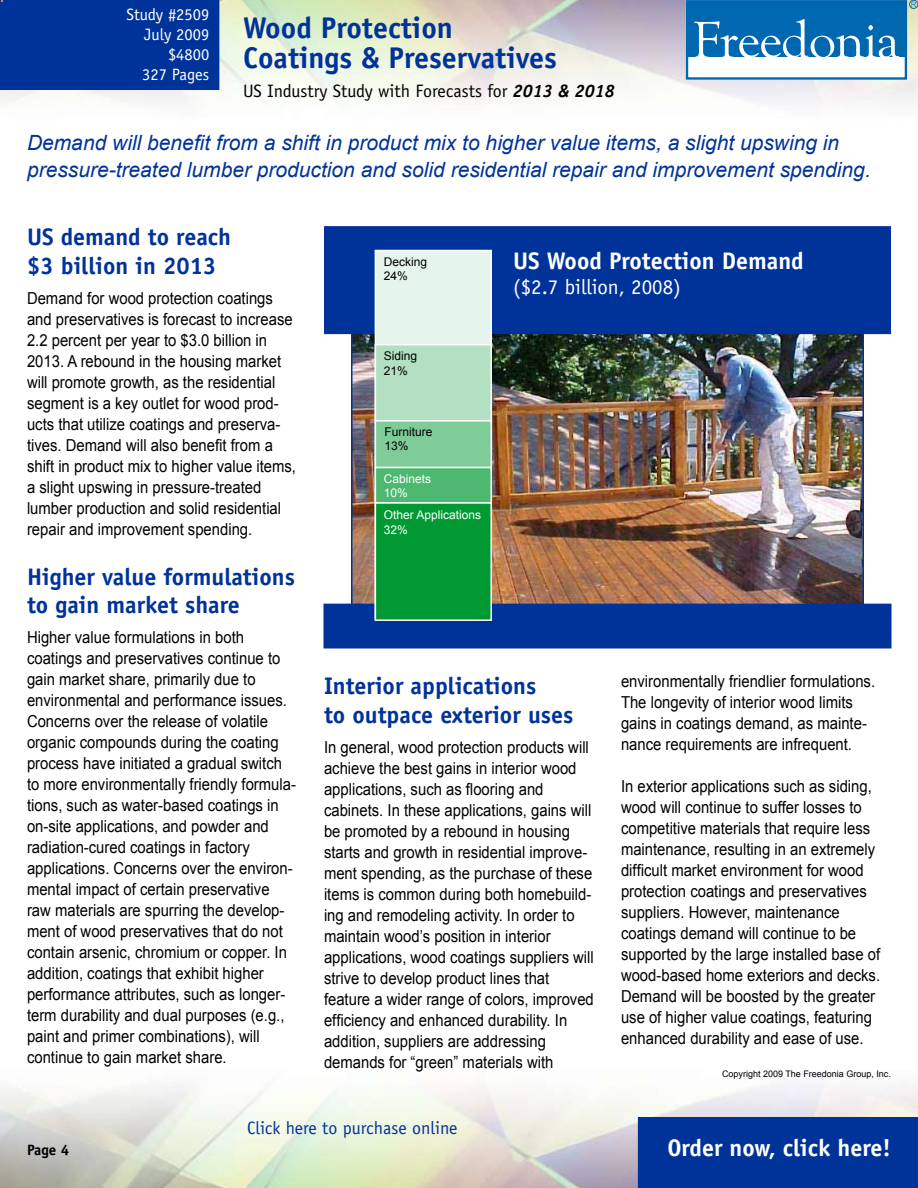
<style>
.page{position:relative;width:918px;height:1188px;background:#fff}
.page>*{position:absolute;margin:0;border:0;box-sizing:border-box;transform-origin:0 0}
.t1{font:700 30px/30px "Officina Sans";color:#039}
.t2{font:700 24px/28.8px "Officina Sans";color:#039}
.t3{font:700 24px "Officina Sans";color:#fff}
.t4{font:italic 21px/27px "Arial";color:#039}
.t5{font:21px "Officina Sans";color:#fff}
.t6{font:18px "Officina Sans";color:#000}
.t7{font:18px "Officina Sans";color:#039}
.t8{font:16.5px/21px "Arial";color:#000;scale:.9 1}
.t9{font:16.5px/19.8px "Officina Sans";color:#fff;text-align:right}
.t10{font:700 15px "Officina Sans";color:#000}
.t11{font:12px/14.2px "Arial";color:#000}
.t12{font:12px/14.2px "Arial";color:#fff}
.t13{font:9px "Arial";color:#000}
.s1{font-weight:700;font-style:italic}
</style>
<div class="page">
<div style="left:638px;top:1117px;width:280px;height:71px;background:#039"></div>
<div style="left:686px;top:0;width:221px;height:80px;border:2px solid #0067b1"></div>
<div style="left:687px;top:1px;width:218px;height:56px;background:#0067b1"></div>
<svg style="left:694px;top:19px;width:205px;height:38px"></svg>
<div style="left:909px;top:0;width:9px;height:9px;border:1px solid #0067b1;border-radius:50%"></div>
<svg style="left:911px;top:2px;width:5px;height:5px"></svg>
<img style="left:354px;top:334px;width:507px;height:270px">
<div style="left:325px;top:227px;width:565px;height:106px;background:#039"></div>
<div style="left:324px;top:226px;width:567px;height:108px;border:2px solid #039"></div>
<div style="left:0;top:0;width:219px;height:90px;background:#039"></div>
<div style="left:324px;top:604px;width:567px;height:44px;background:#039"></div>
<div style="left:375px;top:250px;width:116px;height:369px;background:#e6f5eb"></div>
<div style="left:375px;top:250px;width:117px;height:370px;border:2px solid #fff"></div>
<div style="left:375px;top:345px;width:116px;height:76px;background:#b3e0c2"></div>
<div style="left:375px;top:344px;width:117px;height:78px;border:2px solid #fff"></div>
<div style="left:375px;top:421px;width:116px;height:47px;background:#80cc99"></div>
<div style="left:375px;top:420px;width:117px;height:48px;border:2px solid #fff"></div>
<div style="left:375px;top:468px;width:116px;height:35px;background:#4db870"></div>
<div style="left:375px;top:467px;width:117px;height:37px;border:2px solid #fff"></div>
<div style="left:375px;top:503px;width:116px;height:117px;background:#093"></div>
<div style="left:375px;top:502px;width:117px;height:119px;border:2px solid #fff"></div>
<p class="t9" style="left:126px;top:5px;width:84px">Study #2509<br>July 2009 $4800<br>327 Pages</p>
<h1 class="t1" style="left:243px;top:12px;width:315px">Wood Protection<br>Coatings &amp; Preservatives</h1>
<p class="t6" style="left:243px;top:81px;width:373px">US Industry Study with Forecasts for <span class="s1">2013 &amp; 2018</span></p>
<p class="t4" style="left:27px;top:130px;width:845px">Demand will benefit from a shift in product mix to higher value items, a slight upswing in pressure-treated lumber production and solid residential repair and improvement spending.</p>
<h2 class="t2" style="left:27px;top:222px;width:205px">US demand to reach $3 billion in 2013</h2>
<p class="t8" style="left:27px;top:288px;width:300px">Demand for wood protection coatings and preservatives is forecast to increase 2.2 percent per year to $3.0 billion in 2013. A rebound in the housing market will promote growth, as the residential segment is a key outlet for wood prod&shy;ucts that utilize coatings and preserva&shy;tives. Demand will also benefit from a shift in product mix to higher value items, a slight upswing in pressure-treated lumber production and solid residential repair and improvement spending.</p>
<h2 class="t2" style="left:27px;top:562px;width:270px">Higher value formulations to gain market share</h2>
<p class="t8" style="left:27px;top:627px;width:300px">Higher value formulations in both coatings and preservatives continue to gain market share, primarily due to environmental and performance issues.<br>Concerns over the release of volatile organic compounds during the coating process have initiated a gradual switch to more environmentally friendly formula&shy;tions, such as water-based coatings in on-site applications, and powder and radiation-cured coatings in factory applications. Concerns over the environ&shy;mental impact of certain preservative raw materials are spurring the develop&shy;ment of wood preservatives that do not contain arsenic, chromium or copper. In addition, coatings that exhibit higher performance attributes, such as longer&shy;term durability and dual purposes (e.g., paint and primer combinations), will continue to gain market share.</p>
<p class="t11" style="left:384px;top:254px;width:45px">Decking<br>24%</p>
<p class="t11" style="left:384px;top:349px;width:35px">Siding<br>21%</p>
<p class="t11" style="left:384px;top:425px;width:50px">Furniture<br>13%</p>
<p class="t12" style="left:384px;top:471px;width:49px">Cabinets<br>10%</p>
<p class="t12" style="left:384px;top:508px;width:99px">Other Applications<br>32%</p>
<h2 class="t3" style="left:513px;top:245px;width:292px">US Wood Protection Demand</h2>
<p class="t5" style="left:513px;top:274px;width:169px">($2.7 billion, 2008)</p>
<h2 class="t2" style="left:324px;top:671px;width:251px">Interior applications<br>to outpace exterior uses</h2>
<p class="t8" style="left:324px;top:737px;width:301px">In general, wood protection products will achieve the best gains in interior wood applications, such as flooring and cabinets. In these applications, gains will be promoted by a rebound in housing starts and growth in residential improve&shy;ment spending, as the purchase of these items is common during both homebuild&shy;ing and remodeling activity. In order to maintain wood’s position in interior applications, wood coatings suppliers will strive to develop product lines that feature a wider range of colors, improved efficiency and enhanced durability. In addition, suppliers are addressing demands for “green” materials with</p>
<p class="t8" style="left:621px;top:671px;width:284px">environmentally friendlier formulations.<br>The longevity of interior wood limits gains in coatings demand, as mainte&shy;nance requirements are infrequent.</p>
<p class="t8" style="left:621px;top:776px;width:289px">In exterior applications such as siding, wood will continue to suffer losses to competitive materials that require less maintenance, resulting in an extremely difficult market environment for wood protection coatings and preservatives suppliers. However, maintenance coatings demand will continue to be supported by the large installed base of wood-based home exteriors and decks.<br>Demand will be boosted by the greater use of higher value coatings, featuring enhanced durability and ease of use.</p>
<p class="t13" style="left:722px;top:1067px;width:170px">Copyright 2009 The Freedonia Group, Inc.</p>
<p class="t7" style="left:247px;top:1117px;width:212px">Click here to purchase online</p>
<p class="t10" style="left:27px;top:1140px;width:31px">Page</p>
<h2 class="t3" style="left:667px;top:1133px;width:225px">Order now, click here!</h2>
</div>
